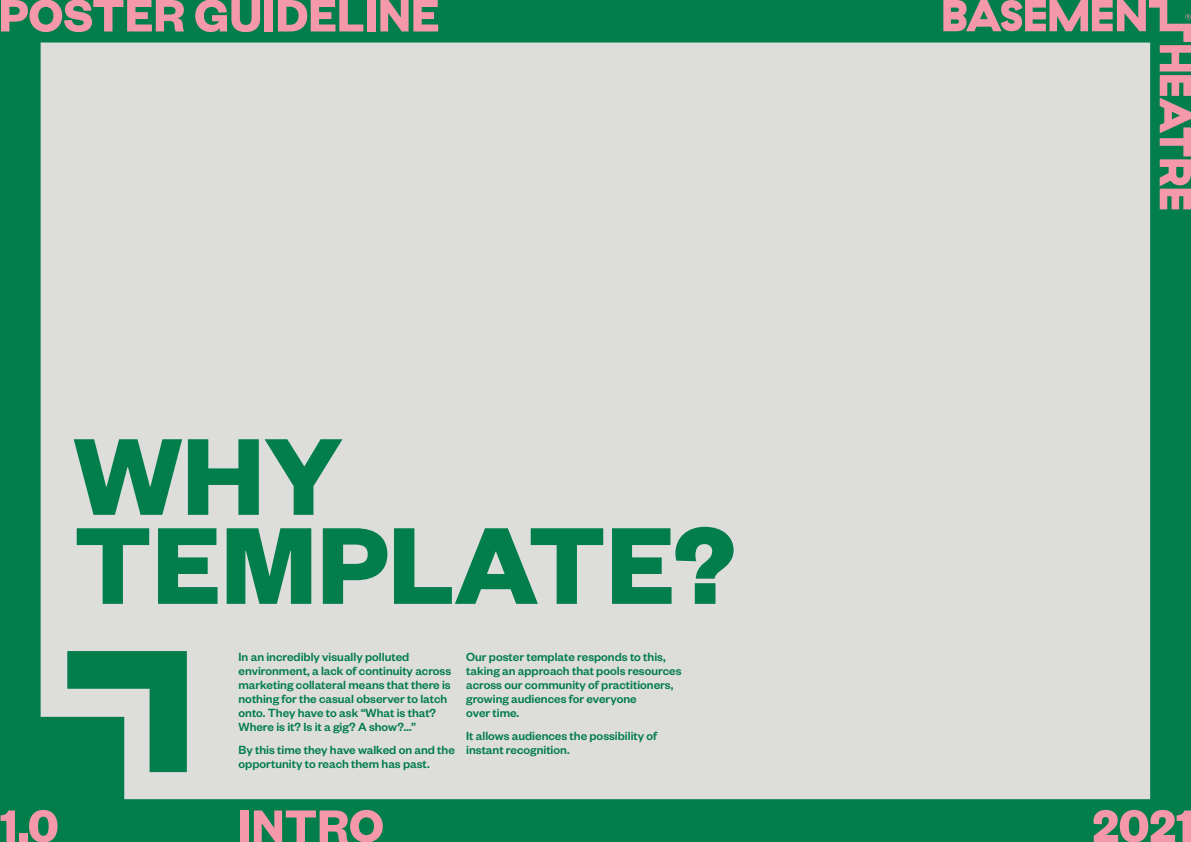
<style>
.page{position:relative;width:1191px;height:842px;background:#027d4c}
.page>*{position:absolute;margin:0;border:0;box-sizing:border-box;transform-origin:0 0}
.t1{font:700 120px/89px "Founders Grotesk";color:#027d4c}
.t2{font:700 50px "Founders Grotesk";color:#f598aa}
.t3{font:500 13px/14px "Founders Grotesk";color:#027d4c}
</style>
<div class="page">
<div style="left:41px;top:43px;width:1109px;height:756px;background:#dddddb"></div>
<svg style="left:943px;top:0;width:248px;height:209px"></svg>
<p class="t2" style="left:-1px;top:-16px;width:442px">POSTER GUIDELINE</p>
<p class="t1" style="left:74px;top:426px;width:664px">WHY<br>TEMPLATE?</p>
<p class="t2" style="left:0;top:794px;width:60px">1.0</p>
<p class="t3" style="left:238px;top:649px;width:214px">In an incredibly visually polluted environment, a lack of continuity across marketing collateral means that there is nothing for the casual observer to latch onto. They have to ask “What is that?<br>Where is it? Is it a gig? A show?...”</p>
<p class="t3" style="left:238px;top:742px;width:218px">By this time they have walked on and the opportunity to reach them has past.</p>
<p class="t3" style="left:466px;top:649px;width:217px">Our poster template responds to this, taking an approach that pools resources across our community of practitioners, growing audiences for everyone<br>over time.</p>
<p class="t3" style="left:466px;top:728px;width:192px">It allows audiences the possibility of instant recognition.</p>
<p class="t2" style="left:238px;top:794px;width:147px">INTRO</p>
<p class="t2" style="left:1092px;top:794px;width:103px">2021</p>
</div>
